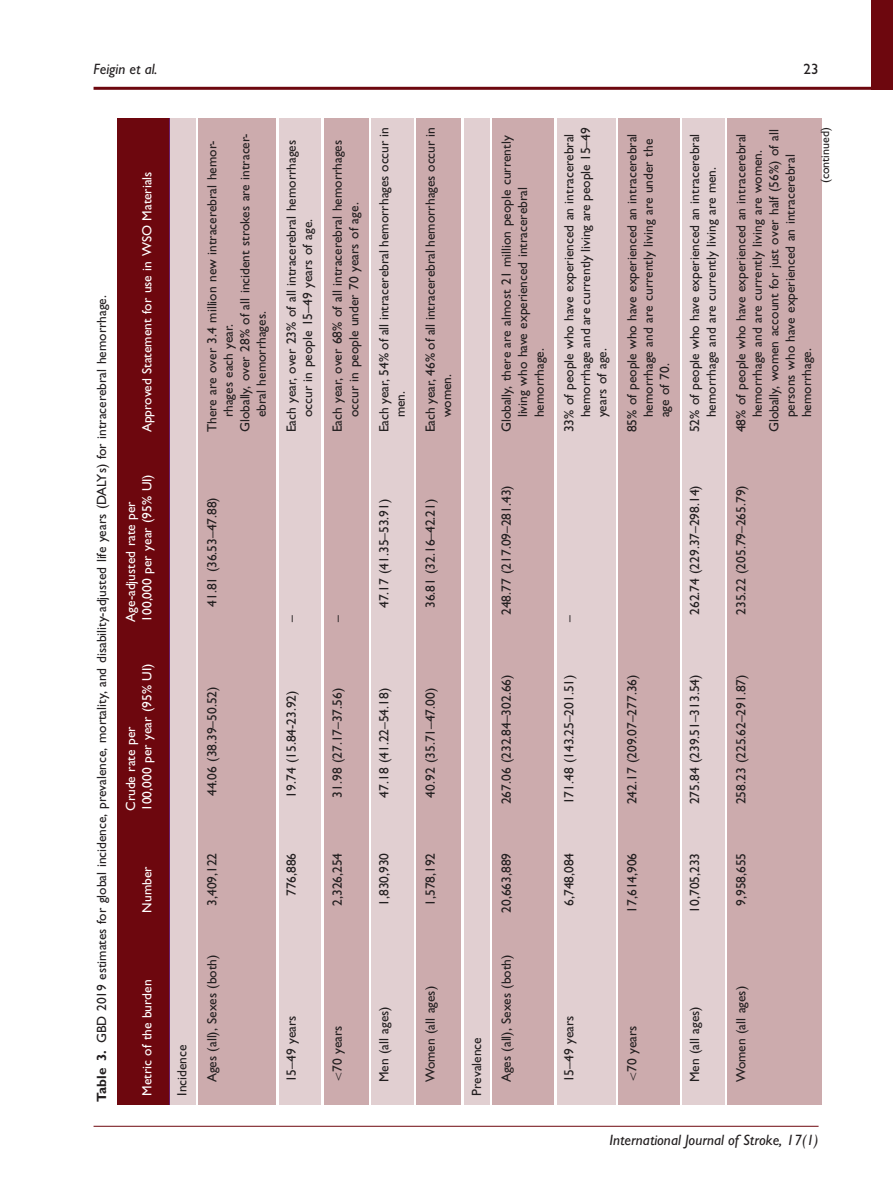
<style>
.page{position:relative;width:893px;height:1191px;background:#fff}
.page>*{position:absolute;margin:0;border:0;box-sizing:border-box;transform-origin:0 0}
.t1{font:italic 500 15px "Gill Sans MT Pro";color:#231f20}
.t2{font:500 15px "Gill Sans MT Pro";color:#231f20}
.t3{font:13.5px/16.5px "Adv P7 D09";color:#231f20}
.t4{font:13.5px/16.4px "Adv P7 D09";color:#fff}
.t5{font:12px "Adv P7 D09";color:#231f20}
.s1{font-family:"Adv P7 D0 F"}
.s2{font-family:"Adv MT MI"}
</style>
<div class="page">
<hr style="left:94px;top:87px;width:799px;height:3px;background:#6d070e">
<div style="left:872px;top:0;width:21px;height:89px;background:#6d070e"></div>
<hr style="left:94px;top:1125px;width:725px;height:1px;background:#6d070e">
<div style="left:117px;top:118px;width:44px;height:986px;background:#6d070e"></div>
<div style="left:170px;top:118px;width:25px;height:986px;background:#e1cfd1"></div>
<div style="left:198px;top:118px;width:78px;height:986px;background:#ccabad"></div>
<div style="left:279px;top:118px;width:42px;height:986px;background:#e1cfd1"></div>
<div style="left:324px;top:118px;width:45px;height:986px;background:#ccabad"></div>
<div style="left:371px;top:118px;width:42px;height:986px;background:#e1cfd1"></div>
<div style="left:416px;top:118px;width:45px;height:986px;background:#ccabad"></div>
<div style="left:464px;top:118px;width:26px;height:986px;background:#e1cfd1"></div>
<div style="left:493px;top:118px;width:61px;height:986px;background:#ccabad"></div>
<div style="left:557px;top:118px;width:58px;height:986px;background:#e1cfd1"></div>
<div style="left:618px;top:118px;width:61px;height:986px;background:#ccabad"></div>
<div style="left:682px;top:118px;width:42px;height:986px;background:#e1cfd1"></div>
<div style="left:727px;top:118px;width:94px;height:986px;background:#ccabad"></div>
<div style="left:161px;top:118px;width:8px;height:986px;background:#6d070e"></div>
<p class="t1" style="left:94px;top:60px;width:66px">Feigin et al.</p>
<p class="t2" style="left:804px;top:60px;width:16px">23</p>
<p class="t3" style="left:95px;top:1101px;width:808px;rotate:-90deg"><span class="s1">Table 3.</span> GBD 2019 estimates for global incidence, prevalence, mortality, and disability-adjusted life years (DALYs) for intracerebral hemorrhage.</p>
<p class="t4" style="left:140px;top:432px;width:262px;rotate:-90deg">Approved Statement for use in WSO Materials</p>
<p class="t4" style="left:124px;top:621px;width:149px;rotate:-90deg">Age-adjusted rate per<br>100,000 per year (95% UI)</p>
<p class="t4" style="left:124px;top:811px;width:149px;rotate:-90deg">Crude rate per<br>100,000 per year (95% UI)</p>
<p class="t4" style="left:140px;top:912px;width:48px;rotate:-90deg">Number</p>
<p class="t4" style="left:140px;top:1095px;width:118px;rotate:-90deg">Metric of the burden</p>
<p class="t3" style="left:238px;top:432px;width:300px;rotate:-90deg">Globally, over 28% of all incident strokes are intracer-</p>
<p class="t3" style="left:205px;top:432px;width:293px;rotate:-90deg">There are over 3.4 million new intracerebral hemor-</p>
<p class="t3" style="left:254px;top:417px;width:108px;rotate:-90deg">ebral hemorrhages.</p>
<p class="t3" style="left:221px;top:417px;width:95px;rotate:-90deg">rhages each year.</p>
<p class="t3" style="left:284px;top:417px;width:279px;text-indent:-15px;rotate:-90deg">Each year, over 23% of all intracerebral hemorrhages occur in people 15–49 years of age.</p>
<p class="t3" style="left:330px;top:417px;width:279px;text-indent:-15px;rotate:-90deg">Each year, over 68% of all intracerebral hemorrhages occur in people under 70 years of age.</p>
<p class="t3" style="left:377px;top:417px;width:291px;text-indent:-15px;rotate:-90deg">Each year, 54% of all intracerebral hemorrhages occur in men.</p>
<p class="t3" style="left:423px;top:417px;width:291px;text-indent:-15px;rotate:-90deg">Each year, 46% of all intracerebral hemorrhages occur in women.</p>
<p class="t3" style="left:499px;top:417px;width:283px;text-indent:-15px;rotate:-90deg">Globally, there are almost 21 million people currently living who have experienced intracerebral hemorrhage.</p>
<p class="t3" style="left:562px;top:417px;width:291px;text-indent:-15px;rotate:-90deg">33% of people who have experienced an intracerebral hemorrhage and are currently living are people 15–49 years of age.</p>
<p class="t3" style="left:625px;top:417px;width:285px;text-indent:-15px;rotate:-90deg">85% of people who have experienced an intracerebral hemorrhage and are currently living are under the age of 70.</p>
<p class="t3" style="left:687px;top:417px;width:285px;text-indent:-15px;rotate:-90deg">52% of people who have experienced an intracerebral hemorrhage and are currently living are men.</p>
<p class="t5" style="left:820px;top:183px;width:57px;rotate:-90deg">(continued)</p>
<p class="t3" style="left:767px;top:432px;width:304px;rotate:-90deg">Globally, women account for just over half (56%) of all</p>
<p class="t3" style="left:734px;top:432px;width:300px;rotate:-90deg">48% of people who have experienced an intracerebral</p>
<p class="t3" style="left:750px;top:417px;width:269px;rotate:-90deg">hemorrhage and are currently living are women.</p>
<p class="t3" style="left:783px;top:417px;width:264px;rotate:-90deg">persons who have experienced an intracerebral</p>
<p class="t3" style="left:799px;top:417px;width:71px;rotate:-90deg">hemorrhage.</p>
<p class="t3" style="left:205px;top:606px;width:111px;rotate:-90deg">41.81 (36.53–47.88)</p>
<p class="t3" style="left:205px;top:796px;width:111px;rotate:-90deg">44.06 (38.39–50.52)</p>
<p class="t3" style="left:175px;top:1095px;width:53px;rotate:-90deg">Incidence</p>
<p class="t3" style="left:205px;top:906px;width:54px;rotate:-90deg">3,409,122</p>
<p class="t3" style="left:205px;top:1082px;width:129px;rotate:-90deg">Ages (all), Sexes (both)</p>
<p class="t3" style="left:284px;top:621px;width:8px;rotate:-90deg">–</p>
<p class="t3" style="left:330px;top:621px;width:8px;rotate:-90deg">–</p>
<p class="t3" style="left:377px;top:608px;width:111px;rotate:-90deg">47.17 (41.35–53.91)</p>
<p class="t3" style="left:423px;top:608px;width:111px;rotate:-90deg">36.81 (32.16–42.21)</p>
<p class="t3" style="left:499px;top:615px;width:131px;rotate:-90deg">248.77 (217.09–281.43)</p>
<p class="t3" style="left:284px;top:797px;width:109px;rotate:-90deg">19.74 (15.84-23.92)</p>
<p class="t3" style="left:330px;top:797px;width:111px;rotate:-90deg">31.98 (27.17–37.56)</p>
<p class="t3" style="left:377px;top:797px;width:111px;rotate:-90deg">47.18 (41.22–54.18)</p>
<p class="t3" style="left:423px;top:797px;width:111px;rotate:-90deg">40.92 (35.71–47.00)</p>
<p class="t3" style="left:499px;top:804px;width:131px;rotate:-90deg">267.06 (232.84–302.66)</p>
<p class="t3" style="left:284px;top:896px;width:45px;rotate:-90deg">776,886</p>
<p class="t3" style="left:330px;top:906px;width:54px;rotate:-90deg">2,326,254</p>
<p class="t3" style="left:377px;top:906px;width:54px;rotate:-90deg">1,830,930</p>
<p class="t3" style="left:423px;top:906px;width:54px;rotate:-90deg">1,578,192</p>
<p class="t3" style="left:499px;top:912px;width:61px;rotate:-90deg">20,663,889</p>
<p class="t3" style="left:284px;top:1082px;width:68px;rotate:-90deg">15–49 years</p>
<p class="t3" style="left:330px;top:1082px;width:58px;rotate:-90deg"><span class="s2">&lt;</span>70 years</p>
<p class="t3" style="left:377px;top:1082px;width:77px;rotate:-90deg">Men (all ages)</p>
<p class="t3" style="left:423px;top:1082px;width:98px;rotate:-90deg">Women (all ages)</p>
<p class="t3" style="left:469px;top:1095px;width:60px;rotate:-90deg">Prevalence</p>
<p class="t3" style="left:499px;top:1082px;width:129px;rotate:-90deg">Ages (all), Sexes (both)</p>
<p class="t3" style="left:562px;top:621px;width:8px;rotate:-90deg">–</p>
<p class="t3" style="left:562px;top:804px;width:131px;rotate:-90deg">171.48 (143.25–201.51)</p>
<p class="t3" style="left:562px;top:906px;width:54px;rotate:-90deg">6,748,084</p>
<p class="t3" style="left:562px;top:1082px;width:68px;rotate:-90deg">15–49 years</p>
<p class="t3" style="left:625px;top:804px;width:131px;rotate:-90deg">242.17 (209.07–277.36)</p>
<p class="t3" style="left:625px;top:912px;width:61px;rotate:-90deg">17,614,906</p>
<p class="t3" style="left:625px;top:1082px;width:58px;rotate:-90deg"><span class="s2">&lt;</span>70 years</p>
<p class="t3" style="left:687px;top:615px;width:131px;rotate:-90deg">262.74 (229.37–298.14)</p>
<p class="t3" style="left:687px;top:804px;width:131px;rotate:-90deg">275.84 (239.51–313.54)</p>
<p class="t3" style="left:687px;top:912px;width:61px;rotate:-90deg">10,705,233</p>
<p class="t3" style="left:687px;top:1082px;width:77px;rotate:-90deg">Men (all ages)</p>
<p class="t3" style="left:734px;top:615px;width:131px;rotate:-90deg">235.22 (205.79–265.79)</p>
<p class="t3" style="left:734px;top:804px;width:131px;rotate:-90deg">258.23 (225.62–291.87)</p>
<p class="t3" style="left:734px;top:906px;width:54px;rotate:-90deg">9,958,655</p>
<p class="t3" style="left:734px;top:1082px;width:98px;rotate:-90deg">Women (all ages)</p>
<p class="t1" style="left:610px;top:1130px;width:210px">International Journal of Stroke, 17(1)</p>
</div>
